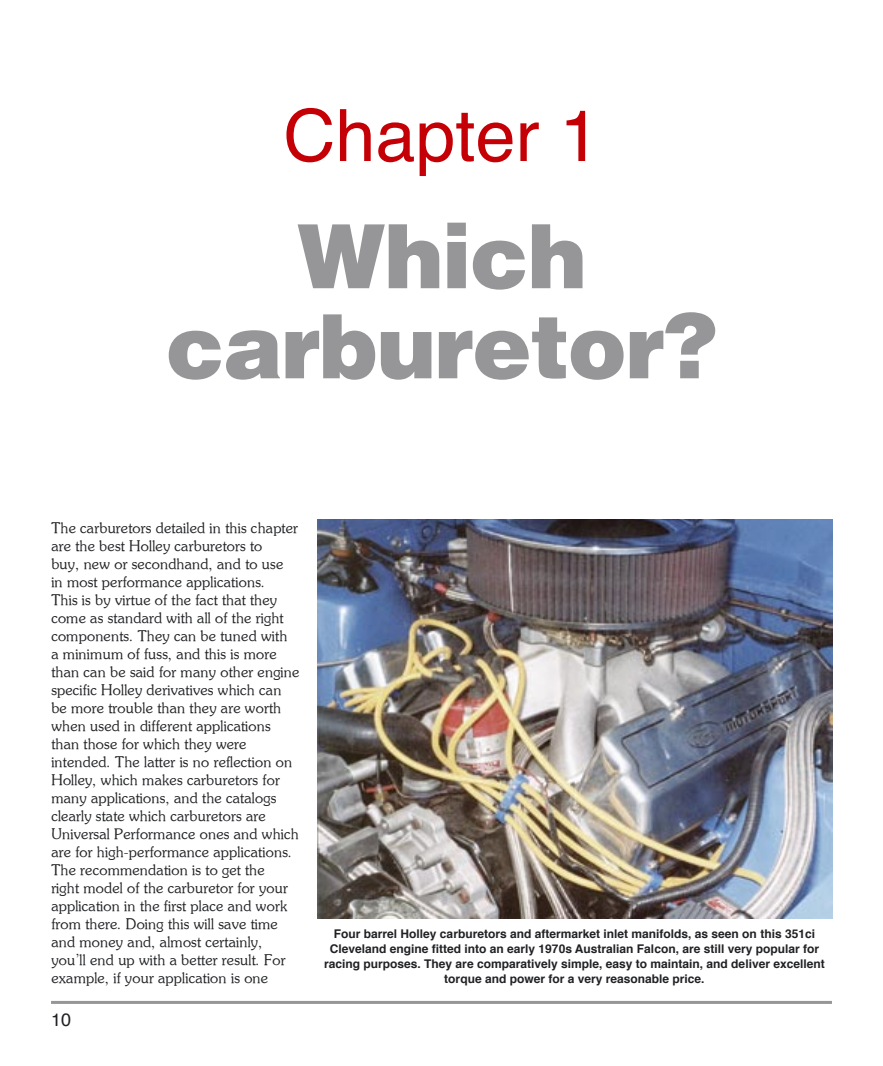
<style>
.page{position:relative;width:883px;height:1066px;background:#fff}
.page>*{position:absolute;margin:0;border:0;box-sizing:border-box;transform-origin:0 0}
.Chapter_head{font:900 90px/90px "Helvetica";letter-spacing:-.025em;color:#969699;text-align:center}
.t1{font:72px "Helvetica";color:#c40006}
.t2{font:18px "Helvetica";color:#202124}
.First_para{font:15px/18px "Soutane";color:#202124}
.t3{font:700 12px/15px "Helvetica";color:#202124;text-align:center}
</style>
<div class="page">
<hr style="left:51px;top:1000px;width:780px;height:3px;background:#969699">
<img style="left:317px;top:519px;width:515px;height:399px">
<p class="t1" style="left:283px;top:87px;width:318px">Chapter 1</p>
<p class="Chapter_head" style="left:165px;top:211px;width:554px">Which carburetor?</p>
<p class="First_para" style="left:51px;top:518px;width:250px">The carburetors detailed in this chapter are the best Holley carburetors to<br>buy, new or secondhand, and to use<br>in most performance applications.<br>This is by virtue of the fact that they come as standard with all of the right components. They can be tuned with<br>a minimum of fuss, and this is more than can be said for many other engine specific Holley derivatives which can be more trouble than they are worth when used in different applications than those for which they were intended. The latter is no reflection on Holley, which makes carburetors for many applications, and the catalogs clearly state which carburetors are Universal Performance ones and which are for high-performance applications.<br>The recommendation is to get the<br>right model of the carburetor for your application in the first place and work from there. Doing this will save time and money and, almost certainly, you’ll end up with a better result. For example, if your application is one</p>
<p class="t2" style="left:51px;top:1006px;width:22px">10</p>
<p class="t3" style="left:324px;top:927px;width:502px">Four barrel Holley carburetors and aftermarket inlet manifolds, as seen on this 351ci Cleveland engine fitted into an early 1970s Australian Falcon, are still very popular for racing purposes. They are comparatively simple, easy to maintain, and deliver excellent torque and power for a very reasonable price.</p>
</div>
